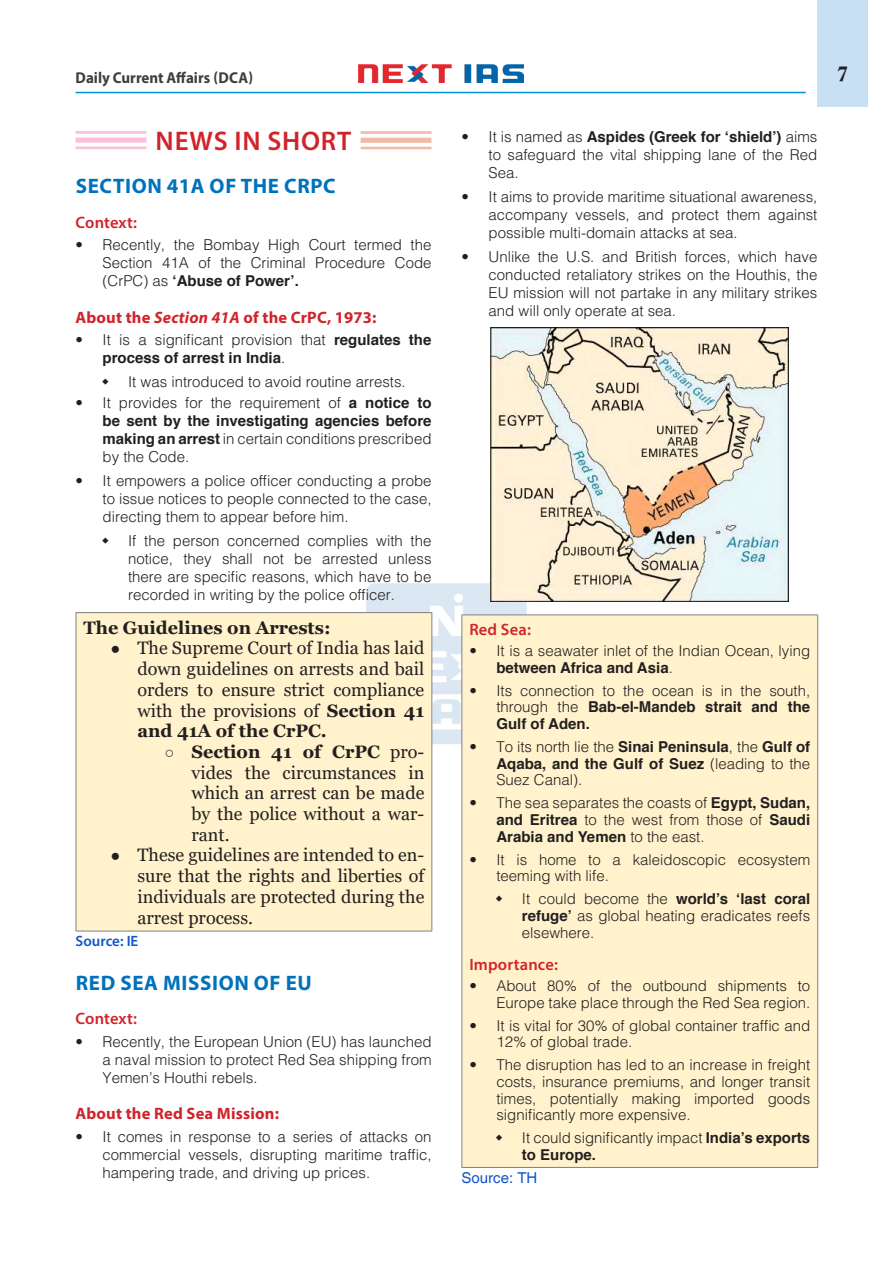
<style>
.page{position:relative;width:893px;height:1263px;background:#fff}
.page>*{position:absolute;margin:0;border:0;box-sizing:border-box;transform-origin:0 0}
.News_In_Short__headi{font:600 27px "Myriad Pro";letter-spacing:.03em;color:#d1232a}
.H-1{font:700 21px "Myriad Pro";letter-spacing:.03em;color:#0072bc}
.t1{font:21px "Calis MT Bol";color:#231f20}
.t2{font:18px/20.7px "Georgia";color:#231f20;text-align:justify}
.t3{font:700 18px "Georgia";color:#231f20}
.H-2{font:700 16.5px "Myriad Pro";letter-spacing:.01em;color:#d1232a}
.H-2-2{font:600 16.5px "Myriad Pro";letter-spacing:.01em;color:#d1232a}
.t4{font:700 15.75px "Myriad Pro";color:#3e3e3f;scale:.95 1}
.t5{font:300 15px/18px "Helvetica";color:#231f20;text-align:justify}
.t6{font:700 15px/18px "Helvetica";color:#231f20}
.t7{font:600 15px "Myriad Pro";color:#15c}
.t8{font:15px "Helvetica";color:#15c}
.s1{font-weight:700}
.s2{font-style:italic}
.s3{font-weight:300}
.s4{font-family:"Arial";font-size:16.5px}
</style>
<div class="page">
<div style="left:817px;top:0;width:51px;height:107px;background:#c7e0f3"></div>
<img style="left:358px;top:64px;width:165px;height:19px">
<hr style="left:76px;top:92px;width:730px;height:1px;background:#008fd5">
<img style="left:366px;top:583px;width:166px;height:165px">
<hr style="left:361px;top:131px;width:70px;height:3px;background:#f0baa6">
<div style="left:361px;top:138px;width:70px;height:5px;background:#f0baa6"></div>
<hr style="left:361px;top:147px;width:70px;height:2px;background:#f0baa6">
<hr style="left:76px;top:131px;width:70px;height:3px;background:#f7c1d9">
<div style="left:76px;top:138px;width:70px;height:5px;background:#f7c1d9"></div>
<hr style="left:76px;top:147px;width:70px;height:2px;background:#f7c1d9">
<div style="left:76px;top:613px;width:356px;height:318px;background:#fff2cc"></div>
<hr style="left:76px;top:612px;width:356px;height:1px;background:#808285">
<hr style="left:76px;top:613px;width:1px;height:318px;background:#808285">
<hr style="left:431px;top:613px;width:1px;height:318px;background:#808285">
<hr style="left:76px;top:931px;width:356px;height:1px;background:#808285">
<img style="left:490px;top:328px;width:298px;height:273px">
<div style="left:462px;top:615px;width:356px;height:552px;background:#fff2cc"></div>
<hr style="left:461px;top:614px;width:357px;height:1px;background:#808285">
<hr style="left:461px;top:615px;width:1px;height:552px;background:#808285">
<hr style="left:817px;top:615px;width:1px;height:552px;background:#808285">
<hr style="left:461px;top:1167px;width:357px;height:1px;background:#808285">
<p class="t4" style="left:76px;top:67px;width:188px">Daily Current Affairs (DCA)</p>
<h2 class="t1" style="left:837px;top:62px;width:12px">7</h2>
<p class="News_In_Short__headi" style="left:156px;top:124px;width:197px">NEWS IN SHORT</p>
<p class="H-1" style="left:76px;top:172px;width:261px">SECTION 41A OF THE CRPC</p>
<p class="H-2-2" style="left:76px;top:212px;width:63px">Context:</p>
<p class="t5" style="left:103px;top:236px;width:330px;text-indent:-27px">• Recently, the Bombay High Court termed the Section 41A of the Criminal Procedure Code (CrPC) as <span class="s1">‘Abuse of Power’.</span></p>
<p class="H-2" style="left:76px;top:306px;width:302px">About the <span class="s2">Section 41A</span> of the CrPC, 1973:</p>
<p class="t6" style="left:103px;top:331px;width:330px;text-indent:-27px"><span class="s3">• It is a significant provision that</span> regulates the process of arrest in India<span class="s3">.</span></p>
<p class="t5" style="left:128px;top:372px;width:279px">It was introduced to avoid routine arrests.</p>
<p class="t5" style="left:103px;top:393px;width:330px;text-indent:-27px">• It provides for the requirement of <span class="s1">a notice to be sent by the investigating agencies before making an arrest</span> in certain conditions prescribed by the Code.</p>
<p class="t5" style="left:103px;top:471px;width:330px;text-indent:-27px">• It empowers a police officer conducting a probe to issue notices to people connected to the case, directing them to appear before him.</p>
<p class="t5" style="left:128px;top:531px;width:305px">If the person concerned complies with the notice, they shall not be arrested unless there are specific reasons, which have to be recorded in writing by the police officer.</p>
<p class="t3" style="left:83px;top:616px;width:249px">The Guidelines on Arrests:</p>
<p class="t2" style="left:137px;top:638px;width:288px;text-indent:-27px"><span class="s4">●</span> The Supreme Court of India has laid down guidelines on arrests and bail orders to ensure strict compliance with the provisions of <span class="s1">Section 41 and 41A of the CrPC.</span></p>
<p class="t2" style="left:191px;top:742px;width:234px;text-indent:-27px"><span class="s4">○</span> <span class="s1">Section 41 of CrPC</span> pro&shy;vides the circumstances in which an arrest can be made by the police without a war&shy;rant.</p>
<p class="t2" style="left:137px;top:845px;width:288px;text-indent:-27px"><span class="s4">●</span> These guidelines are intended to en&shy;sure that the rights and liberties of individuals are protected during the arrest process.</p>
<p class="t7" style="left:76px;top:932px;width:64px">Source: IE</p>
<p class="H-1" style="left:76px;top:969px;width:238px">RED SEA MISSION OF EU</p>
<p class="H-2-2" style="left:76px;top:1008px;width:63px">Context:</p>
<p class="t5" style="left:103px;top:1032px;width:330px;text-indent:-27px">• Recently, the European Union (EU) has launched a naval mission to protect Red Sea shipping from Yemen’s Houthi rebels.</p>
<p class="H-2" style="left:76px;top:1103px;width:205px">About the Red Sea Mission:</p>
<p class="t5" style="left:103px;top:1127px;width:330px;text-indent:-27px">• It comes in response to a series of attacks on commercial vessels, disrupting maritime traffic, hampering trade, and driving up prices.</p>
<p class="t5" style="left:488px;top:127px;width:330px;text-indent:-27px">• It is named as <span class="s1">Aspides (Greek for ‘shield’)</span> aims to safeguard the vital shipping lane of the Red Sea.</p>
<p class="t5" style="left:488px;top:187px;width:330px;text-indent:-27px">• It aims to provide maritime situational awareness, accompany vessels, and protect them against possible multi-domain attacks at sea.</p>
<p class="t5" style="left:488px;top:247px;width:330px;text-indent:-27px">• Unlike the U.S. and British forces, which have conducted retaliatory strikes on the Houthis, the EU mission will not partake in any military strikes and will only operate at sea.</p>
<p class="H-2-2" style="left:469px;top:619px;width:63px">Red Sea:</p>
<p class="t5" style="left:496px;top:642px;width:315px;line-height:16.8px;text-indent:-27px">• It is a seawater inlet of the Indian Ocean, lying <span class="s1">between Africa and Asia</span>.</p>
<p class="t5" style="left:496px;top:681px;width:315px;line-height:16.8px;text-indent:-27px">• Its connection to the ocean is in the south, through the <span class="s1">Bab-el-Mandeb strait and the Gulf of Aden.</span></p>
<p class="t5" style="left:496px;top:738px;width:315px;line-height:16.8px;text-indent:-27px">• To its north lie the <span class="s1">Sinai Peninsula</span>, the <span class="s1">Gulf of Aqaba, and the Gulf of Suez</span> (leading to the Suez Canal).</p>
<p class="t5" style="left:496px;top:794px;width:315px;line-height:16.8px;text-indent:-27px">• The sea separates the coasts of <span class="s1">Egypt, Sudan, and Eritrea</span> to the west from those of <span class="s1">Saudi Arabia and Yemen</span> to the east.</p>
<p class="t5" style="left:496px;top:850px;width:315px;line-height:16.8px;text-indent:-27px">• It is home to a kaleidoscopic ecosystem teeming with life.</p>
<p class="t5" style="left:522px;top:890px;width:290px;line-height:16.8px">It could become the <span class="s1">world’s ‘last coral refuge’</span> as global heating eradicates reefs elsewhere.</p>
<p class="H-2-2" style="left:469px;top:954px;width:90px">Importance:</p>
<p class="t5" style="left:469px;top:977px;width:342px;line-height:16.8px;text-align:right">• About 80% of the outbound shipments to<br>Europe take place through the Red Sea region.</p>
<p class="t5" style="left:496px;top:1016px;width:315px;line-height:16.8px;text-indent:-27px">• It is vital for 30% of global container traffic and<br>12% of global trade.</p>
<p class="t5" style="left:496px;top:1056px;width:315px;line-height:16.8px;text-indent:-27px">• The disruption has led to an increase in freight costs, insurance premiums, and longer transit times, potentially making imported goods significantly more expensive.</p>
<p class="t5" style="left:522px;top:1129px;width:290px;line-height:16.8px">It could significantly impact <span class="s1">India’s exports to Europe.</span></p>
<p class="t8" style="left:461px;top:1169px;width:77px">Source: TH</p>
</div>
